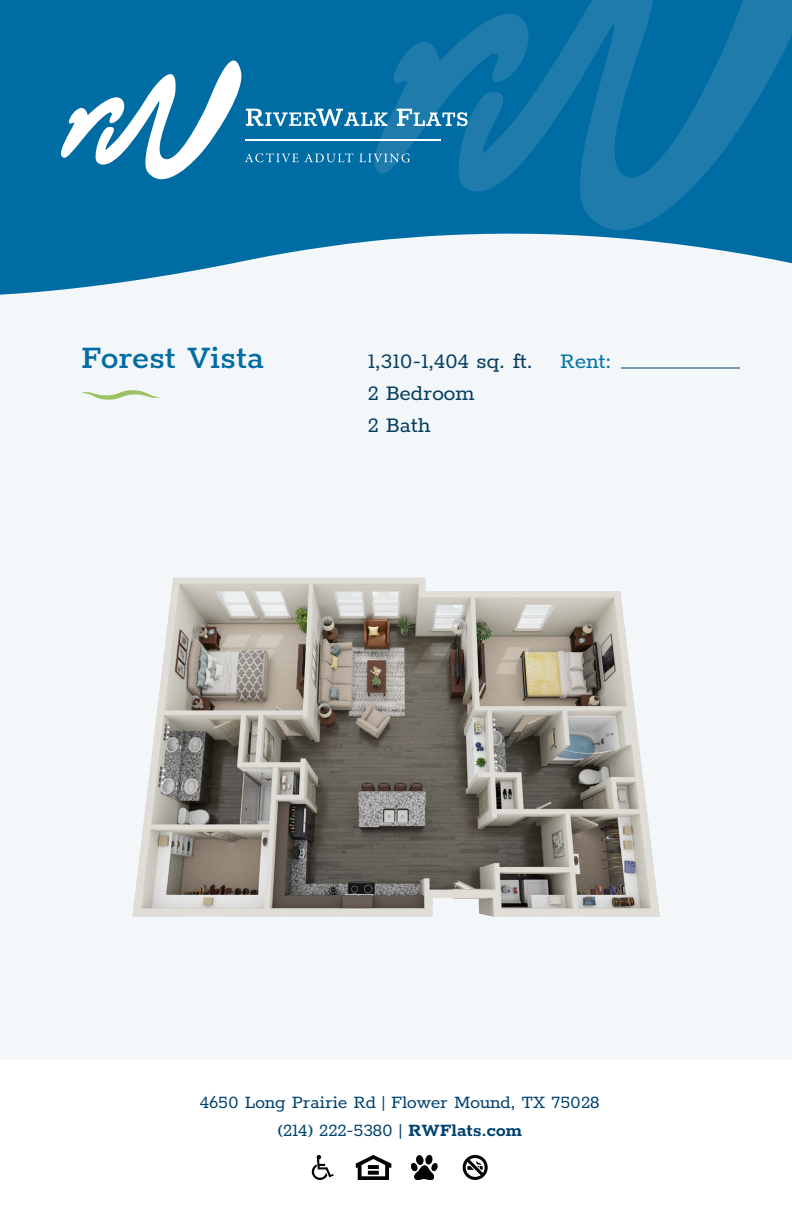
<style>
.page{position:relative;width:792px;height:1224px;background:#fff}
.page>*{position:absolute;margin:0;border:0;box-sizing:border-box;transform-origin:0 0}
.t1{font:500 36px "Rokkitt";color:#006ca4}
.t2{font:24px/32px "Rokkitt";color:#043e60}
.t3{font:24px "Rokkitt";color:#0071a7}
.t4{font:20px "Rokkitt";color:#004270}
.s1{font-weight:700}
</style>
<div class="page">
<div style="left:0;top:0;width:792px;height:361px;background:#006ca4"></div>
<svg style="left:468px;top:0;width:324px;height:231px"></svg>
<div style="left:0;top:359px;width:792px;height:701px;background:#f3f7f9"></div>
<svg style="left:0;top:233px;width:792px;height:135px;fill:#f3f7f9"></svg>
<svg style="left:81px;top:390px;width:79px;height:10px"></svg>
<svg style="left:411px;top:1155px;width:27px;height:25px"></svg>
<svg style="left:462px;top:1154px;width:26px;height:26px"></svg>
<svg style="left:356px;top:1155px;width:35px;height:25px"></svg>
<svg style="left:368px;top:1165px;width:11px;height:4px"></svg>
<svg style="left:368px;top:1171px;width:11px;height:4px"></svg>
<svg style="left:312px;top:1155px;width:22px;height:25px"></svg>
<hr style="left:621px;top:368px;width:119px;height:1px;background:#043e60">
<img style="left:132px;top:578px;width:528px;height:338px">
<svg style="left:61px;top:0;width:476px;height:189px"></svg>
<p class="t1" style="left:81px;top:332px;width:184px">Forest Vista</p>
<p class="t2" style="left:368px;top:343px;width:167px">1,310-1,404 sq. ft.<br>2 Bedroom</p>
<p class="t2" style="left:368px;top:407px;width:64px">2 Bath</p>
<p class="t3" style="left:560px;top:345px;width:53px">Rent:</p>
<p class="t4" style="left:200px;top:1089px;width:401px">4650 Long Prairie Rd | Flower Mound, TX 75028</p>
<p class="t4" style="left:278px;top:1117px;width:246px">(214) 222-5380 | <span class="s1">RWFlats.com</span></p>
</div>
